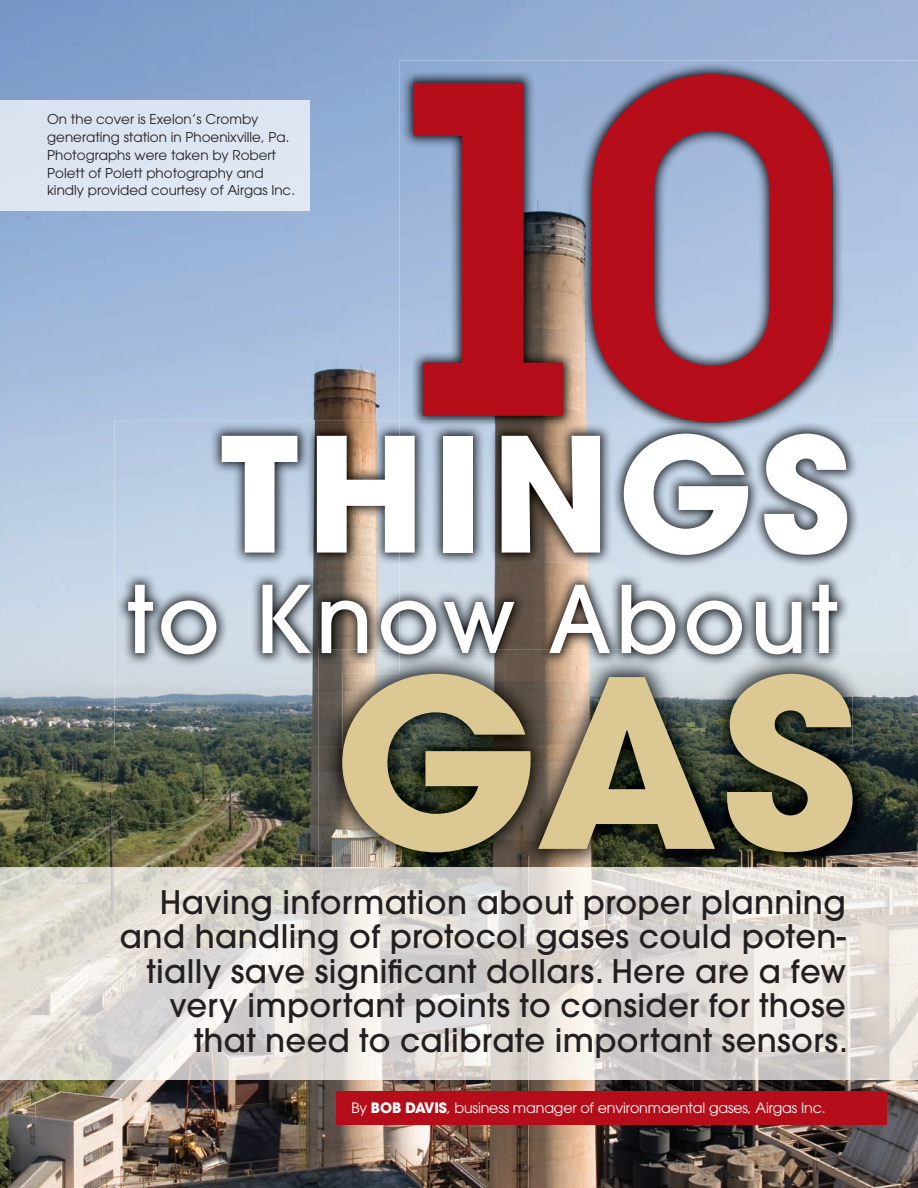
<style>
.page{position:relative;width:918px;height:1188px;background:#fff}
.page>*{position:absolute;margin:0;border:0;box-sizing:border-box;transform-origin:0 0}
.t1{font:600 466.2px "Lubalin Graph";color:#b50e1a}
.t2{font:700 232.2px "Avant Garde";color:#dbc893}
.t3{font:700 157.8px "Avant Garde";letter-spacing:.045em;color:#fff}
.t4{font:500 92.25px "Avant Garde";letter-spacing:.045em;color:#fff}
.t5{font:500 32.25px/34.5px "Avant Garde";letter-spacing:.01em;color:#231f20;text-align:right}
.t6{font:14.25px "Avant Garde";letter-spacing:-.01em;color:#fff}
.t7{font:13.5px/18px "Avant Garde";color:#231f20}
.s1{font-weight:700}
</style>
<div class="page">
<img style="left:0;top:0;width:918px;height:1188px">
<img style="left:400px;top:60px;width:518px;height:52px">
<img style="left:400px;top:112px;width:13px;height:308px">
<img style="left:832px;top:112px;width:86px;height:308px">
<img style="left:413px;top:74px;width:419px;height:346px">
<img style="left:318px;top:697px;width:600px;height:170px">
<img style="left:342px;top:747px;width:511px;height:105px">
<img style="left:114px;top:420px;width:286px;height:327px">
<img style="left:400px;top:420px;width:518px;height:277px">
<img style="left:688px;top:420px;width:47px;height:2px">
<img style="left:342px;top:674px;width:511px;height:73px">
<img style="left:400px;top:674px;width:453px;height:23px">
<svg style="left:348px;top:867px;width:570px;height:134px;background:#e0dcd8"></svg>
<img style="left:0;top:867px;width:348px;height:213px">
<img style="left:348px;top:1001px;width:570px;height:79px">
<div style="left:336px;top:1091px;width:550px;height:34px;background:#b50e1a"></div>
<div style="left:0;top:101px;width:310px;height:109px;background:#dde5f2"></div>
<p class="t7" style="left:47px;top:111px;width:249px">On the cover is Exelon’s Cromby generating station in Phoenixville, Pa.<br>Photographs were taken by Robert Polett of Polett photography and kindly provided courtesy of Airgas Inc.</p>
<h1 class="t1" style="left:351px;top:81px;width:498px">10</h1>
<h3 class="t3" style="left:220px;top:435px;width:632px">THINGS</h3>
<h3 class="t4" style="left:128px;top:584px;width:711px">to Know About</h3>
<h2 class="t2" style="left:334px;top:675px;width:526px">GAS</h2>
<p class="t5" style="left:120px;top:888px;width:730px">Having information about proper planning and handling of protocol gases could poten&shy;tially save significant dollars. Here are a few very important points to consider for those that need to calibrate important sensors.</p>
<p class="t6" style="left:352px;top:1102px;width:476px">By <span class="s1">BOB DAVIS</span>, business manager of environmaental gases, Airgas Inc.</p>
</div>
